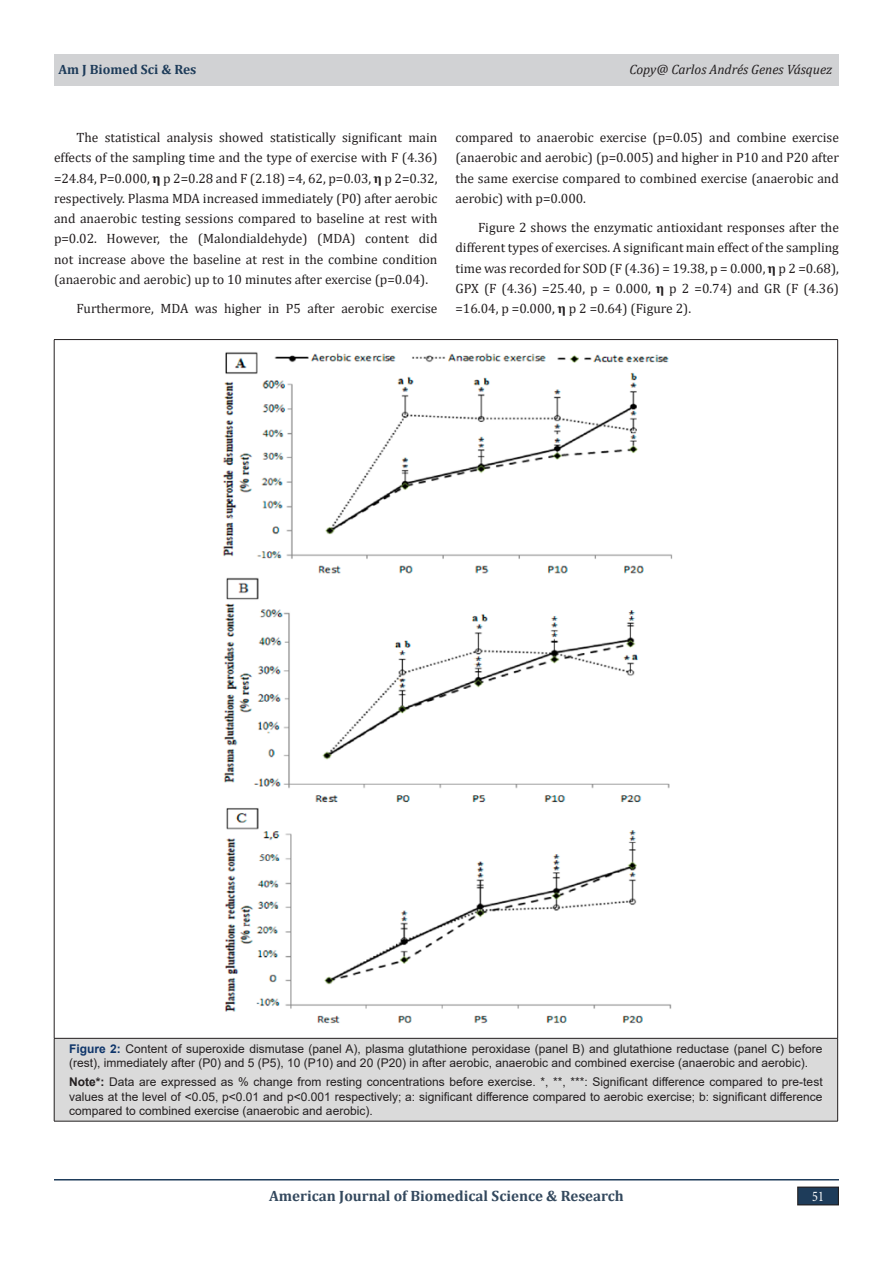
<style>
.page{position:relative;width:893px;height:1263px;background:#fff}
.page>*{position:absolute;margin:0;border:0;box-sizing:border-box;transform-origin:0 0}
.t1{font:700 15px "Cambria";color:#34495e}
.t2{font:14.7px "Minion Pro";color:#fff;scale:.83 1}
.t3{font:13.5px/20.2px "Cambria";color:#231f20;text-align:justify}
.t4{font:italic 13.5px "Cambria";color:#231f20}
.t5{font:700 13.5px "Cambria";color:#1e3c5a}
.t6{font:12px/14.4px "Arial";color:#231f20}
.s1{font-weight:700}
.s2{font-weight:700;color:#0e356a}
</style>
<div class="page">
<hr style="left:54px;top:1179px;width:785px;height:1px;background:#1e3c5a">
<div style="left:54px;top:54px;width:785px;height:31px;background:#d1d2d4"></div>
<div style="left:798px;top:1187px;width:40px;height:18px;background:#1e3c5a"></div>
<div style="left:797px;top:1186px;width:42px;height:19px;border:1px solid #231f20"></div>
<div style="left:54px;top:1038px;width:784px;height:83px;background:#dadada"></div>
<hr style="left:54px;top:339px;width:784px;height:1px;background:#231f20">
<hr style="left:54px;top:340px;width:1px;height:698px;background:#231f20">
<hr style="left:837px;top:340px;width:1px;height:698px;background:#231f20">
<hr style="left:54px;top:1038px;width:784px;height:1px;background:#231f20">
<hr style="left:54px;top:1038px;width:1px;height:83px;background:#231f20">
<hr style="left:837px;top:1038px;width:1px;height:83px;background:#231f20">
<hr style="left:54px;top:1121px;width:784px;height:1px;background:#231f20">
<img style="left:222px;top:352px;width:451px;height:671px">
<p class="t5" style="left:58px;top:59px;width:139px">Am J Biomed Sci &amp; Res</p>
<p class="t4" style="left:629px;top:59px;width:204px">Copy@ Carlos Andrés Genes Vásquez</p>
<p class="t3" style="left:54px;top:127px;width:385px;text-indent:22px">The statistical analysis showed statistically significant main effects of the sampling time and the type of exercise with F (4.36) =24.84, P=0.000, <span class="s1">η</span> p 2=0.28 and F (2.18) =4, 62, p=0.03, <span class="s1">η</span> p 2=0.32, respectively. Plasma MDA increased immediately (P0) after aerobic and anaerobic testing sessions compared to baseline at rest with p=0.02. However, the (Malondialdehyde) (MDA) content did not increase above the baseline at rest in the combine condition (anaerobic and aerobic) up to 10 minutes after exercise (p=0.04).</p>
<p class="t3" style="left:76px;top:298px;width:362px">Furthermore, MDA was higher in P5 after aerobic exercise</p>
<p class="t3" style="left:455px;top:127px;width:385px">compared to anaerobic exercise (p=0.05) and combine exercise (anaerobic and aerobic) (p=0.005) and higher in P10 and P20 after the same exercise compared to combined exercise (anaerobic and aerobic) with p=0.000.</p>
<p class="t3" style="left:455px;top:217px;width:385px;text-indent:22px">Figure 2 shows the enzymatic antioxidant responses after the different types of exercises. A significant main effect of the sampling time was recorded for SOD (F (4.36) = 19.38, p = 0.000, <span class="s1">η</span> p 2 =0.68), GPX (F (4.36) =25.40, p = 0.000, <span class="s1">η</span> p 2 =0.74) and GR (F (4.36) =16.04, p =0.000, <span class="s1">η</span> p 2 =0.64) (Figure 2).</p>
<p class="t6" style="left:69px;top:1041px;width:755px"><span class="s2">Figure 2:</span> Content of superoxide dismutase (panel A), plasma glutathione peroxidase (panel B) and glutathione reductase (panel C) before (rest), immediately after (P0) and 5 (P5), 10 (P10) and 20 (P20) in after aerobic, anaerobic and combined exercise (anaerobic and aerobic).</p>
<p class="t6" style="left:69px;top:1075px;width:755px;text-align:justify"><span class="s1">Note*:</span> Data are expressed as % change from resting concentrations before exercise. *, **, ***: Significant difference compared to pre-test values at the level of &lt;0.05, p&lt;0.01 and p&lt;0.001 respectively; a: significant difference compared to aerobic exercise; b: significant difference compared to combined exercise (anaerobic and aerobic).</p>
<p class="t1" style="left:269px;top:1185px;width:356px">American Journal of Biomedical Science &amp; Research</p>
<p class="t2" style="left:812px;top:1187px;width:16px">51</p>
</div>
